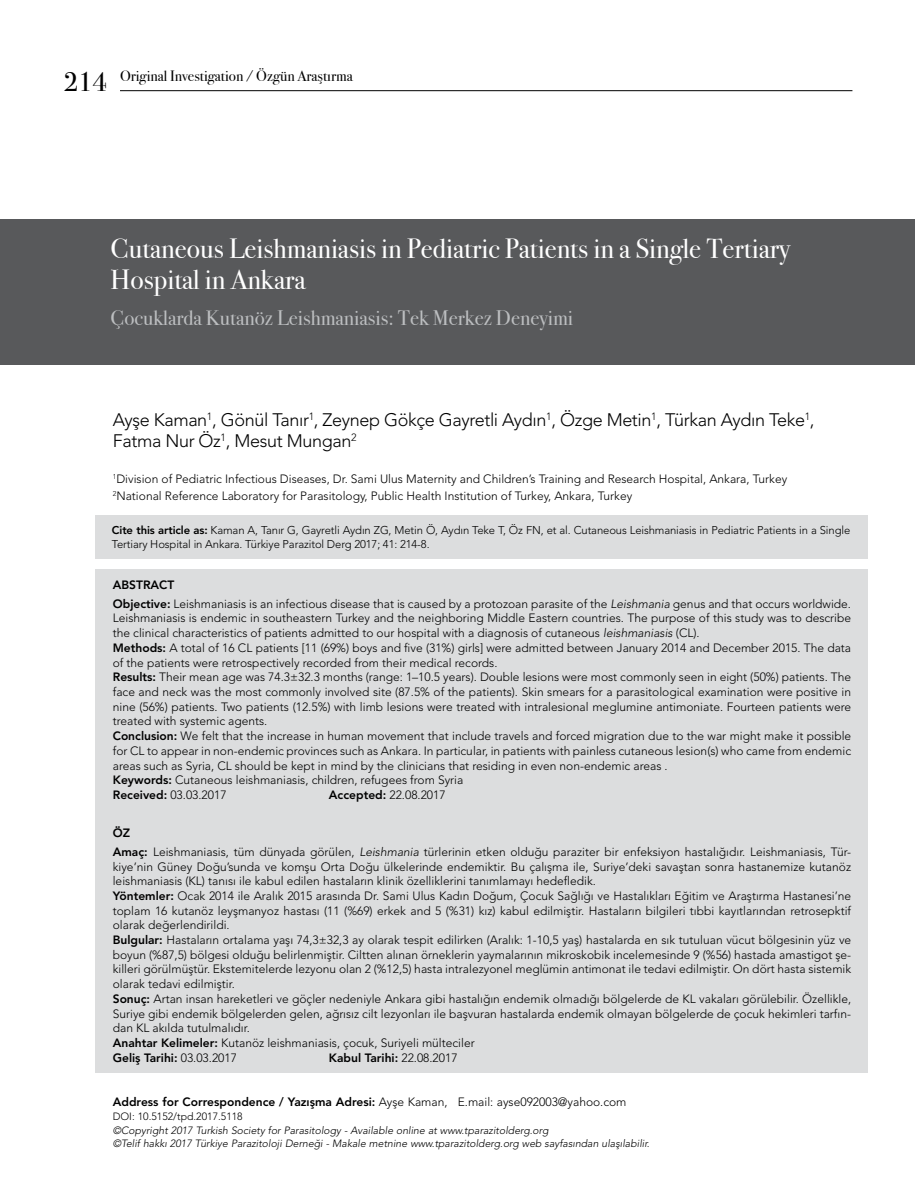
<style>
.page{position:relative;width:915px;height:1191px;background:#fff}
.page>*{position:absolute;margin:0;border:0;box-sizing:border-box;transform-origin:0 0}
.t1{font:27.75px/31.5px "Bodoni Svty Two ITCTT Book";color:#fff}
.t2{font:21px "Bodoni Svty Two ITCTT Book";color:#bcbec0}
.t3{font:300 18px/21px "Avenir LT Std";letter-spacing:-.02em;color:#000}
.t4{font:15px "Bodoni Svty Two ITCTT Book";color:#000}
.t5{font:300 12px/14.7px "Avenir LT Std";color:#000}
.t6{font:800 12px "Avenir LT Std";color:#000}
.t7{font:300 11.25px/13.5px "Avenir LT Std";letter-spacing:-.01em;color:#000}
.t8{font:italic 300 10.5px/13.5px "Avenir LT Std";color:#000}
.t9{font:300 10.5px "Avenir LT Std";color:#000}
.s1{font-size:27px}
.s2{font-weight:800}
.s3{font-style:italic}
.s4{font-weight:300}
</style>
<div class="page">
<div style="left:0;top:219px;width:914px;height:145px;background:#58595b"></div>
<div style="left:96px;top:569px;width:771px;height:503px;background:#dcddde"></div>
<div style="left:95px;top:515px;width:772px;height:43px;background:#dcddde"></div>
<hr style="left:120px;top:90px;width:732px;height:1px;background:#000">
<p class="t4" style="left:64px;top:64px;width:290px"><span class="s1">214</span> Original Investigation / Özgün Araştırma</p>
<h1 class="t1" style="left:111px;top:230px;width:681px">Cutaneous Leishmaniasis in Pediatric Patients in a Single Tertiary<br>Hospital in Ankara</h1>
<h2 class="t2" style="left:111px;top:300px;width:464px">Çocuklarda Kutanöz Leishmaniasis: Tek Merkez Deneyimi</h2>
<h3 class="t3" style="left:113px;top:409px;width:703px">Ayşe Kaman<sup>1</sup>, Gönül Tanır<sup>1</sup>, Zeynep Gökçe Gayretli Aydın<sup>1</sup>, Özge Metin<sup>1</sup>, Türkan Aydın Teke<sup>1</sup>,<br>Fatma Nur Öz<sup>1</sup>, Mesut Mungan<sup>2</sup></h3>
<p class="t5" style="left:113px;top:470px;width:675px;line-height:17.1px"><sup>1</sup>Division of Pediatric Infectious Diseases, Dr. Sami Ulus Maternity and Children’s Training and Research Hospital, Ankara, Turkey<br><sup>2</sup>National Reference Laboratory for Parasitology, Public Health Institution of Turkey, Ankara, Turkey</p>
<p class="t7" style="left:112px;top:523px;width:739px"><span class="s2">Cite this article as:</span> Kaman A, Tanır G, Gayretli Aydın ZG, Metin Ö, Aydın Teke T, Öz FN, et al. Cutaneous Leishmaniasis in Pediatric Patients in a Single<br>Tertiary Hospital in Ankara. Türkiye Parazitol Derg 2017; 41: 214-8.</p>
<p class="t5" style="left:113px;top:575px;width:739px;line-height:18.9px"><span class="s2">ABSTRACT<br>Objective:</span> Leishmaniasis is an infectious disease that is caused by a protozoan parasite of the <span class="s3">Leishmania</span> genus and that occurs worldwide.</p>
<p class="t5" style="left:113px;top:611px;width:739px">Leishmaniasis is endemic in southeastern Turkey and the neighboring Middle Eastern countries. The purpose of this study was to describe the clinical characteristics of patients admitted to our hospital with a diagnosis of cutaneous <span class="s3">leishmaniasis</span> (CL).<br><span class="s2">Methods:</span> A total of 16 CL patients [11 (69%) boys and five (31%) girls] were admitted between January 2014 and December 2015. The data of the patients were retrospectively recorded from their medical records.<br><span class="s2">Results:</span> Their mean age was 74.3±32.3 months (range: 1–10.5 years). Double lesions were most commonly seen in eight (50%) patients. The face and neck was the most commonly involved site (87.5% of the patients). Skin smears for a parasitological examination were positive in nine (56%) patients. Two patients (12.5%) with limb lesions were treated with intralesional meglumine antimoniate. Fourteen patients were treated with systemic agents.<br><span class="s2">Conclusion:</span> We felt that the increase in human movement that include travels and forced migration due to the war might make it possible for CL to appear in non-endemic provinces such as Ankara. In particular, in patients with painless cutaneous lesion(s) who came from endemic areas such as Syria, CL should be kept in mind by the clinicians that residing in even non-endemic areas .<br><span class="s2">Keywords:</span> Cutaneous leishmaniasis, children, refugees from Syria<br><span class="s2">Received:</span> 03.03.2017</p>
<p class="t5" style="left:329px;top:787px;width:118px"><span class="s2">Accepted:</span> 22.08.2017</p>
<p class="t5" style="left:113px;top:823px;width:739px;line-height:18.9px"><span class="s2">ÖZ<br>Amaç:</span> Leishmaniasis, tüm dünyada görülen, <span class="s3">Leishmania</span> türlerinin etken olduğu paraziter bir enfeksiyon hastalığıdır. Leishmaniasis, Tür-</p>
<p class="t5" style="left:113px;top:859px;width:739px">kiye’nin Güney Doğu’sunda ve komşu Orta Doğu ülkelerinde endemiktir. Bu çalışma ile, Suriye’deki savaştan sonra hastanemize kutanöz leishmaniasis (KL) tanısı ile kabul edilen hastaların klinik özelliklerini tanımlamayı hedefledik.<br><span class="s2">Yöntemler:</span> Ocak 2014 ile Aralık 2015 arasında Dr. Sami Ulus Kadın Doğum, Çocuk Sağlığı ve Hastalıkları Eğitim ve Araştırma Hastanesi’ne toplam 16 kutanöz leyşmanyoz hastası (11 (%69) erkek and 5 (%31) kız) kabul edilmiştir. Hastaların bilgileri tıbbi kayıtlarından retrosepktif olarak değerlendirildi.<br><span class="s2">Bulgular:</span> Hastaların ortalama yaşı 74,3±32,3 ay olarak tespit edilirken (Aralık: 1-10,5 yaş) hastalarda en sık tutuluan vücut bölgesinin yüz ve boyun (%87,5) bölgesi olduğu belirlenmiştir. Ciltten alınan örneklerin yaymalarının mikroskobik incelemesinde 9 (%56) hastada amastigot şe&shy;killeri görülmüştür. Ekstemitelerde lezyonu olan 2 (%12,5) hasta intralezyonel meglümin antimonat ile tedavi edilmiştir. On dört hasta sistemik olarak tedavi edilmiştir.<br><span class="s2">Sonuç:</span> Artan insan hareketleri ve göçler nedeniyle Ankara gibi hastalığın endemik olmadığı bölgelerde de KL vakaları görülebilir. Özellikle, Suriye gibi endemik bölgelerden gelen, ağrısız cilt lezyonları ile başvuran hastalarda endemik olmayan bölgelerde de çocuk hekimleri tarfın&shy;dan KL akılda tutulmalıdır.<br><span class="s2">Anahtar Kelimeler:</span> Kutanöz leishmaniasis, çocuk, Suriyeli mülteciler<br><span class="s2">Geliş Tarihi:</span> 03.03.2017</p>
<p class="t6" style="left:329px;top:1050px;width:130px">Kabul Tarihi: <span class="s4">22.08.2017</span></p>
<p class="t6" style="left:113px;top:1095px;width:515px">Address for Correspondence / Yazışma Adresi: <span class="s4">Ayşe Kaman, E.mail: ayse092003@yahoo.com</span></p>
<p class="t9" style="left:113px;top:1110px;width:131px">DOI: 10.5152/tpd.2017.5118</p>
<p class="t8" style="left:113px;top:1123px;width:538px">©Copyright 2017 Turkish Society for Parasitology - Available online at www.tparazitolderg.org<br>©Telif hakkı 2017 Türkiye Parazitoloji Derneği - Makale metnine www.tparazitolderg.org web sayfasından ulaşılabilir.</p>
</div>
